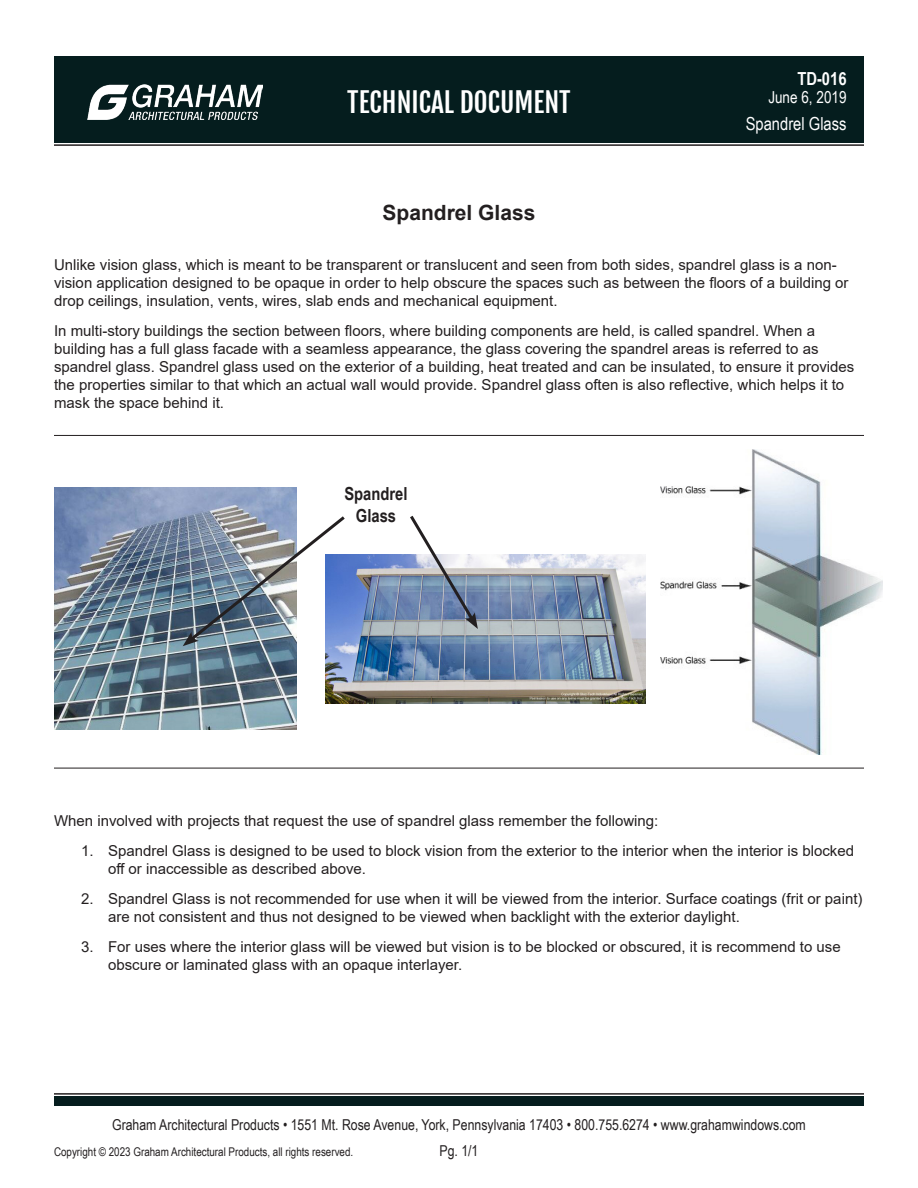
<style>
.page{position:relative;width:918px;height:1188px;background:#fff}
.page>*{position:absolute;margin:0;border:0;box-sizing:border-box;transform-origin:0 0}
.t1{font:27px "Fjalla One";color:#fff}
.t2{font:700 21px "Arial";color:#231f20}
.t3{font:18px "Arial Narrow";color:#fff}
.t4{font:700 18px "Arial Narrow";color:#231f20}
.t5{font:700 18px "Arial Narrow";color:#fff}
.t6{font:16.5px "Arial Narrow";color:#fff}
.t7{font:15px/18px "Arial";color:#231f20}
.t8{font:15px "Arial Narrow";color:#231f20}
.t9{font:12px "Arial Narrow";color:#231f20}
</style>
<div class="page">
<div style="left:54px;top:57px;width:810px;height:86px;background:#051d1e"></div>
<hr style="left:54px;top:144px;width:810px;height:2px;background:#231f20">
<div style="left:54px;top:1096px;width:810px;height:10px;background:#051d1e"></div>
<hr style="left:54px;top:1093px;width:810px;height:2px;background:#231f20">
<img style="left:88px;top:84px;width:174px;height:36px">
<hr style="left:54px;top:435px;width:810px;height:1px;background:#231f20">
<hr style="left:54px;top:768px;width:810px;height:1px;background:#231f20">
<img style="left:54px;top:487px;width:242px;height:242px">
<img style="left:325px;top:555px;width:321px;height:148px">
<img style="left:661px;top:450px;width:222px;height:305px">
<img style="left:183px;top:513px;width:165px;height:133px">
<svg style="left:407px;top:515px;width:71px;height:114px"></svg>
<h1 class="t1" style="left:347px;top:86px;width:225px">TECHNICAL DOCUMENT</h1>
<p class="t5" style="left:797px;top:65px;width:51px">TD-016</p>
<p class="t3" style="left:746px;top:110px;width:102px">Spandrel Glass</p>
<p class="t6" style="left:768px;top:85px;width:80px">June 6, 2019</p>
<p class="t2" style="left:383px;top:198px;width:154px">Spandrel Glass</p>
<p class="t7" style="left:54px;top:256px;width:796px">Unlike vision glass, which is meant to be transparent or translucent and seen from both sides, spandrel glass is a non&shy;vision application designed to be opaque in order to help obscure the spaces such as between the floors of a building or drop ceilings, insulation, vents, wires, slab ends and mechanical equipment.</p>
<p class="t7" style="left:54px;top:322px;width:802px">In multi-story buildings the section between floors, where building components are held, is called spandrel. When a building has a full glass facade with a seamless appearance, the glass covering the spandrel areas is referred to as spandrel glass. Spandrel glass used on the exterior of a building, heat treated and can be insulated, to ensure it provides the properties similar to that which an actual wall would provide. Spandrel glass often is also reflective, which helps it to mask the space behind it.</p>
<p class="t4" style="left:344px;top:480px;width:65px">Spandrel</p>
<p class="t4" style="left:356px;top:502px;width:42px">Glass</p>
<p class="t7" style="left:54px;top:812px;width:606px">When involved with projects that request the use of spandrel glass remember the following:</p>
<p class="t7" style="left:108px;top:842px;width:748px;text-indent:-27px">1. Spandrel Glass is designed to be used to block vision from the exterior to the interior when the interior is blocked off or inaccessible as described above.</p>
<p class="t7" style="left:108px;top:890px;width:756px;text-indent:-27px">2. Spandrel Glass is not recommended for use when it will be viewed from the interior. Surface coatings (frit or paint) are not consistent and thus not designed to be viewed when backlight with the exterior daylight.</p>
<p class="t7" style="left:108px;top:938px;width:734px;text-indent:-27px">3. For uses where the interior glass will be viewed but vision is to be blocked or obscured, it is recommend to use obscure or laminated glass with an opaque interlayer.</p>
<p class="t8" style="left:112px;top:1114px;width:695px">Graham Architectural Products • 1551 Mt. Rose Avenue, York, Pennsylvania 17403 • 800.755.6274 • www.grahamwindows.com</p>
<p class="t9" style="left:54px;top:1143px;width:301px">Copyright © 2023 Graham Architectural Products, all rights reserved.</p>
<p class="t8" style="left:440px;top:1139px;width:40px">Pg. 1/1</p>
</div>
